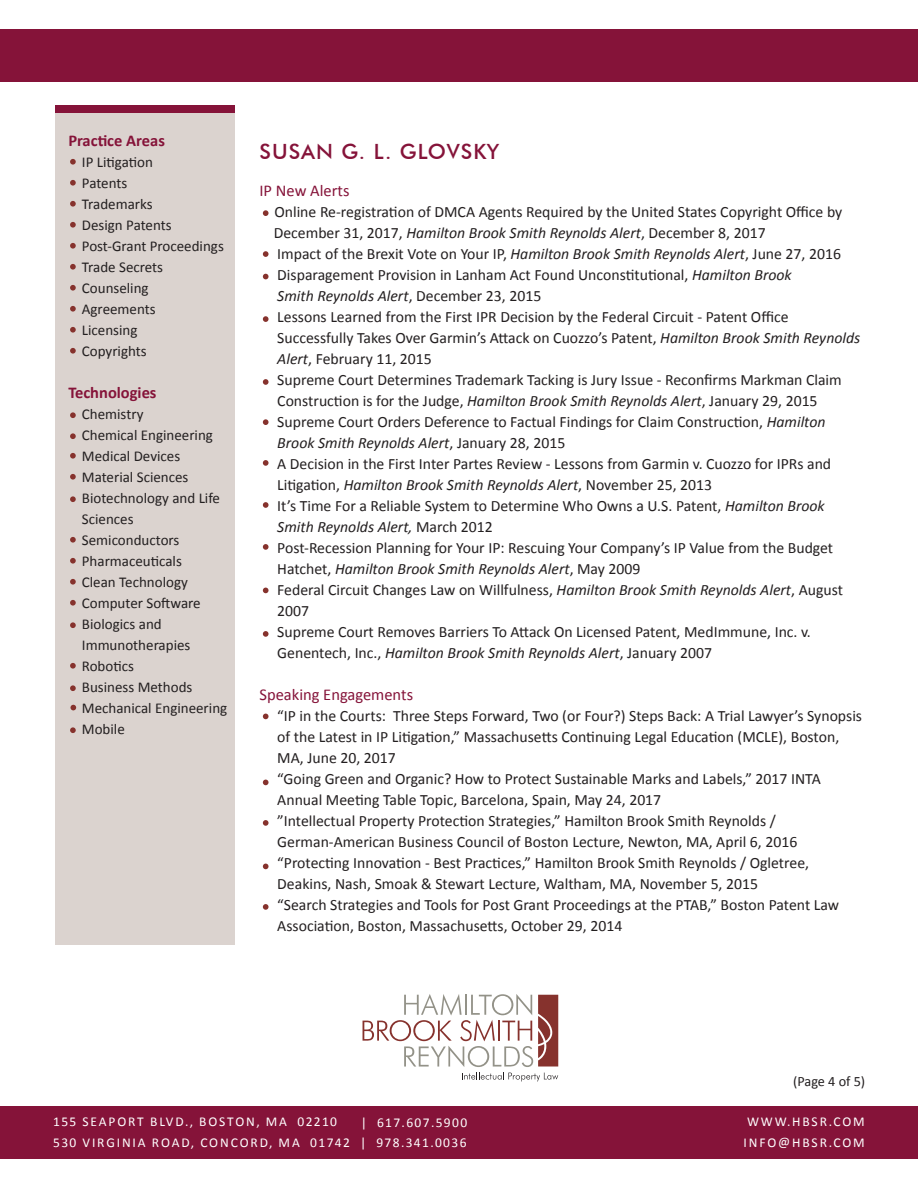
<style>
.page{position:relative;width:918px;height:1188px;background:#fff}
.page>*{position:absolute;margin:0;border:0;box-sizing:border-box;transform-origin:0 0}
.t1{font:500 21px "Futura BT";letter-spacing:.05em;color:#851339}
.t2{font:16.5px "Calibri";color:#851339}
.t3{font:700 16.5px "Calibri";color:#851339}
.t4{font:15.75px/21px "Calibri";color:#231f20}
.t5{font:15px/21px "Calibri";color:#231f20}
.t6{font:14.25px "Calibri";letter-spacing:-.005em;color:#231f20}
.t7{font:13.5px "Calibri";letter-spacing:.13em;color:#fff}
.t8{font:13.5px "Calibri";letter-spacing:.1em;color:#fff}
.s1{font-style:italic}
</style>
<div class="page">
<svg style="left:363px;top:994px;width:195px;height:87px"></svg>
<div style="left:0;top:29px;width:918px;height:52px;background:#851339"></div>
<div style="left:0;top:1107px;width:918px;height:52px;background:#851339"></div>
<div style="left:55px;top:113px;width:180px;height:832px;background:#dbd3cf"></div>
<div style="left:55px;top:105px;width:180px;height:8px;background:#851339"></div>
<svg style="left:263px;top:251px;width:6px;height:6px"></svg>
<svg style="left:263px;top:210px;width:6px;height:6px"></svg>
<svg style="left:263px;top:274px;width:6px;height:5px"></svg>
<svg style="left:263px;top:316px;width:6px;height:6px"></svg>
<svg style="left:263px;top:419px;width:6px;height:6px"></svg>
<svg style="left:263px;top:460px;width:6px;height:6px"></svg>
<svg style="left:70px;top:453px;width:6px;height:6px"></svg>
<svg style="left:70px;top:558px;width:6px;height:6px"></svg>
<svg style="left:70px;top:600px;width:6px;height:6px"></svg>
<svg style="left:70px;top:663px;width:6px;height:6px"></svg>
<svg style="left:70px;top:622px;width:6px;height:6px"></svg>
<svg style="left:70px;top:579px;width:6px;height:6px"></svg>
<svg style="left:70px;top:496px;width:6px;height:6px"></svg>
<svg style="left:70px;top:537px;width:6px;height:6px"></svg>
<svg style="left:70px;top:474px;width:6px;height:6px"></svg>
<svg style="left:70px;top:433px;width:6px;height:6px"></svg>
<svg style="left:263px;top:379px;width:6px;height:6px"></svg>
<svg style="left:263px;top:502px;width:6px;height:6px"></svg>
<svg style="left:263px;top:544px;width:6px;height:6px"></svg>
<svg style="left:263px;top:588px;width:6px;height:5px"></svg>
<svg style="left:263px;top:631px;width:6px;height:6px"></svg>
<svg style="left:263px;top:714px;width:6px;height:5px"></svg>
<svg style="left:70px;top:412px;width:6px;height:6px"></svg>
<svg style="left:70px;top:705px;width:6px;height:5px"></svg>
<svg style="left:70px;top:727px;width:6px;height:6px"></svg>
<svg style="left:70px;top:685px;width:6px;height:6px"></svg>
<svg style="left:263px;top:780px;width:6px;height:5px"></svg>
<svg style="left:263px;top:820px;width:6px;height:6px"></svg>
<svg style="left:70px;top:159px;width:6px;height:6px"></svg>
<svg style="left:70px;top:222px;width:6px;height:6px"></svg>
<svg style="left:70px;top:201px;width:6px;height:6px"></svg>
<svg style="left:70px;top:180px;width:6px;height:6px"></svg>
<svg style="left:70px;top:243px;width:6px;height:6px"></svg>
<svg style="left:70px;top:306px;width:6px;height:6px"></svg>
<svg style="left:70px;top:285px;width:6px;height:6px"></svg>
<svg style="left:70px;top:264px;width:6px;height:6px"></svg>
<svg style="left:70px;top:348px;width:6px;height:6px"></svg>
<svg style="left:70px;top:327px;width:6px;height:6px"></svg>
<svg style="left:263px;top:864px;width:6px;height:5px"></svg>
<svg style="left:263px;top:904px;width:6px;height:6px"></svg>
<p class="t3" style="left:68px;top:130px;width:98px">Practice Areas</p>
<p class="t5" style="left:82px;top:151px;width:72px">IP Litigation</p>
<p class="t5" style="left:82px;top:172px;width:47px">Patents</p>
<p class="t5" style="left:82px;top:193px;width:72px">Trademarks</p>
<p class="t5" style="left:82px;top:214px;width:91px">Design Patents</p>
<p class="t5" style="left:82px;top:235px;width:143px">Post-Grant Proceedings</p>
<p class="t5" style="left:82px;top:256px;width:83px">Trade Secrets</p>
<p class="t5" style="left:82px;top:277px;width:68px">Counseling</p>
<p class="t5" style="left:82px;top:298px;width:75px">Agreements</p>
<p class="t5" style="left:82px;top:319px;width:57px">Licensing</p>
<p class="t5" style="left:82px;top:340px;width:66px">Copyrights</p>
<p class="t3" style="left:68px;top:382px;width:90px">Technologies</p>
<p class="t5" style="left:82px;top:403px;width:63px">Chemistry</p>
<p class="t5" style="left:82px;top:424px;width:133px">Chemical Engineering</p>
<p class="t5" style="left:82px;top:445px;width:100px">Medical Devices</p>
<p class="t5" style="left:82px;top:466px;width:108px">Material Sciences</p>
<p class="t5" style="left:82px;top:487px;width:140px">Biotechnology and Life<br>Sciences</p>
<p class="t5" style="left:82px;top:529px;width:99px">Semiconductors</p>
<p class="t5" style="left:82px;top:550px;width:101px">Pharmaceuticals</p>
<p class="t5" style="left:82px;top:571px;width:108px">Clean Technology</p>
<p class="t5" style="left:82px;top:592px;width:120px">Computer Software</p>
<p class="t5" style="left:82px;top:613px;width:110px">Biologics and<br>Immunotherapies</p>
<p class="t5" style="left:82px;top:655px;width:54px">Robotics</p>
<p class="t5" style="left:82px;top:676px;width:112px">Business Methods</p>
<p class="t5" style="left:82px;top:697px;width:147px">Mechanical Engineering</p>
<p class="t5" style="left:82px;top:718px;width:44px">Mobile</p>
<p class="t1" style="left:260px;top:139px;width:241px">SUSAN G. L. GLOVSKY</p>
<p class="t2" style="left:260px;top:180px;width:92px">IP New Alerts</p>
<p class="t4" style="left:274px;top:202px;width:570px">Online Re-registration of DMCA Agents Required by the United States Copyright Office by<br>December 31, 2017, <span class="s1">Hamilton Brook Smith Reynolds Alert</span>, December 8, 2017</p>
<p class="t4" style="left:277px;top:244px;width:565px">Impact of the Brexit Vote on Your IP, <span class="s1">Hamilton Brook Smith Reynolds Alert</span>, June 27, 2016</p>
<p class="t4" style="left:277px;top:265px;width:516px">Disparagement Provision in Lanham Act Found Unconstitutional, <span class="s1">Hamilton Brook<br>Smith Reynolds Alert</span>, December 23, 2015</p>
<p class="t4" style="left:277px;top:307px;width:585px">Lessons Learned from the First IPR Decision by the Federal Circuit - Patent Office<br>Successfully Takes Over Garmin’s Attack on Cuozzo’s Patent, <span class="s1">Hamilton Brook Smith Reynolds<br>Alert</span>, February 11, 2015</p>
<p class="t4" style="left:277px;top:370px;width:566px">Supreme Court Determines Trademark Tacking is Jury Issue - Reconfirms Markman Claim<br>Construction is for the Judge, <span class="s1">Hamilton Brook Smith Reynolds Alert</span>, January 29, 2015</p>
<p class="t4" style="left:277px;top:412px;width:550px">Supreme Court Orders Deference to Factual Findings for Claim Construction, <span class="s1">Hamilton<br>Brook Smith Reynolds Alert</span>, January 28, 2015</p>
<p class="t4" style="left:277px;top:454px;width:555px">A Decision in the First Inter Partes Review - Lessons from Garmin v. Cuozzo for IPRs and<br>Litigation, <span class="s1">Hamilton Brook Smith Reynolds Alert</span>, November 25, 2013</p>
<p class="t4" style="left:277px;top:496px;width:549px">It’s Time For a Reliable System to Determine Who Owns a U.S. Patent, <span class="s1">Hamilton Brook<br>Smith Reynolds Alert,</span> March 2012</p>
<p class="t4" style="left:277px;top:538px;width:557px">Post-Recession Planning for Your IP: Rescuing Your Company’s IP Value from the Budget<br>Hatchet, <span class="s1">Hamilton Brook Smith Reynolds Alert</span>, May 2009</p>
<p class="t4" style="left:277px;top:580px;width:567px">Federal Circuit Changes Law on Willfulness, <span class="s1">Hamilton Brook Smith Reynolds Alert</span>, August<br>2007</p>
<p class="t4" style="left:277px;top:622px;width:535px">Supreme Court Removes Barriers To Attack On Licensed Patent, MedImmune, Inc. v.<br>Genentech, Inc., <span class="s1">Hamilton Brook Smith Reynolds Alert</span>, January 2007</p>
<p class="t2" style="left:260px;top:684px;width:155px">Speaking Engagements</p>
<p class="t4" style="left:277px;top:706px;width:586px">“IP in the Courts: Three Steps Forward, Two (or Four?) Steps Back: A Trial Lawyer’s Synopsis of the Latest in IP Litigation,” Massachusetts Continuing Legal Education (MCLE), Boston,<br>MA, June 20, 2017</p>
<p class="t4" style="left:277px;top:769px;width:545px">“Going Green and Organic? How to Protect Sustainable Marks and Labels,” 2017 INTA<br>Annual Meeting Table Topic, Barcelona, Spain, May 24, 2017</p>
<p class="t4" style="left:277px;top:811px;width:500px">”Intellectual Property Protection Strategies,” Hamilton Brook Smith Reynolds /</p>
<p class="t4" style="left:277px;top:832px;width:522px">German-American Business Council of Boston Lecture, Newton, MA, April 6, 2016</p>
<p class="t4" style="left:277px;top:853px;width:533px">“Protecting Innovation - Best Practices,” Hamilton Brook Smith Reynolds / Ogletree,<br>Deakins, Nash, Smoak &amp; Stewart Lecture, Waltham, MA, November 5, 2015</p>
<p class="t4" style="left:277px;top:895px;width:563px">“Search Strategies and Tools for Post Grant Proceedings at the PTAB,” Boston Patent Law<br>Association, Boston, Massachusetts, October 29, 2014</p>
<p class="t6" style="left:793px;top:1073px;width:74px">(Page 4 of 5)</p>
<p class="t8" style="left:361px;top:1114px;width:108px">| 617.607.5900</p>
<p class="t7" style="left:53px;top:1113px;width:285px">155 SEAPORT BLVD., BOSTON, MA 02210</p>
<p class="t7" style="left:53px;top:1134px;width:415px">530 VIRGINIA ROAD, CONCORD, MA 01742 | 978.341.0036</p>
<p class="t7" style="left:747px;top:1113px;width:119px">WWW.HBSR.COM</p>
<p class="t7" style="left:744px;top:1134px;width:123px">INFO@HBSR.COM</p>
</div>
